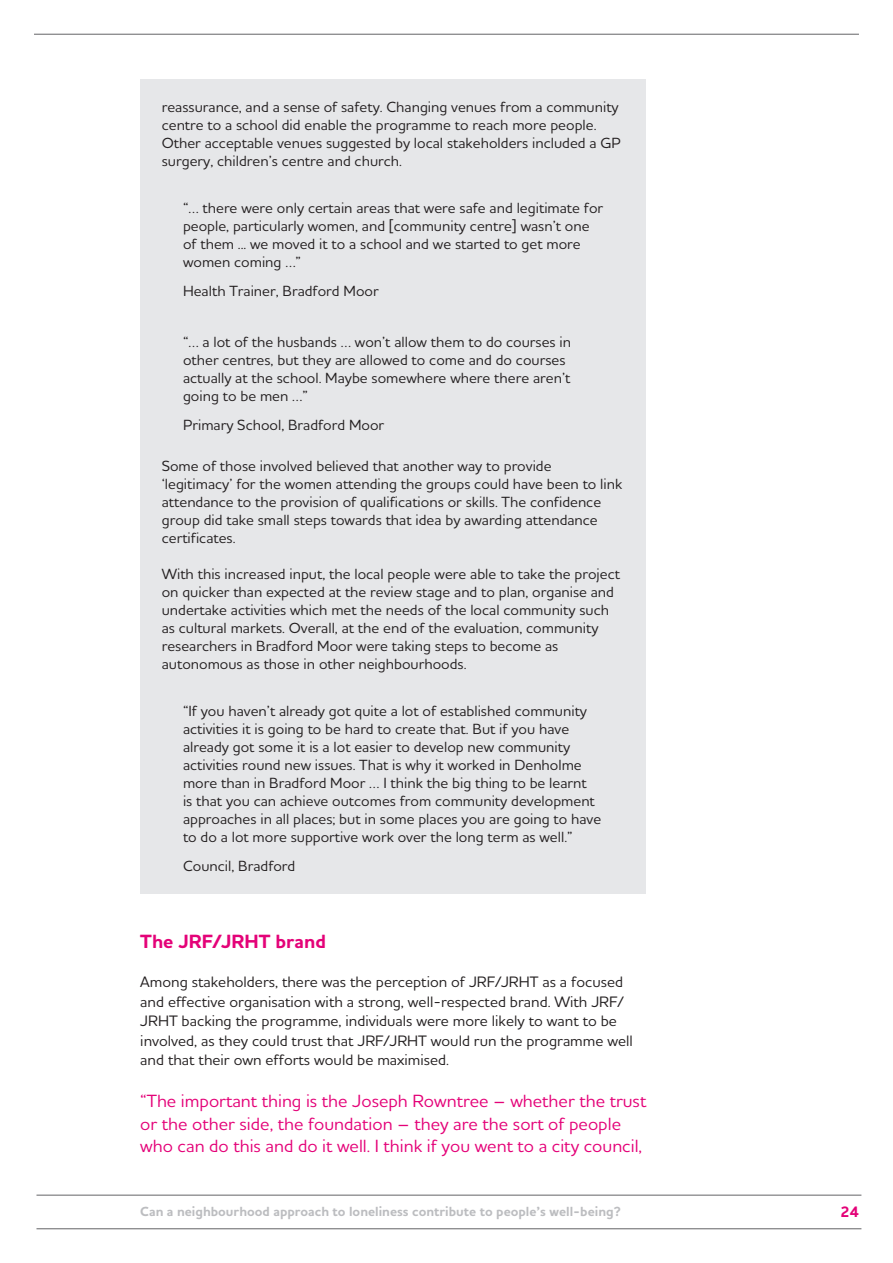
<style>
.page{position:relative;width:893px;height:1263px;background:#fff}
.page>*{position:absolute;margin:0;border:0;box-sizing:border-box;transform-origin:0 0}
.Sub_head_A{font:700 19.5px "Houschka Alt Pro";color:#e40278}
.Pullquote{font:500 18px/22.5px "Houschka Alt Pro";color:#e40278}
.Full_out_space_aft{font:500 15.3px/19.5px "Houschka Alt Pro";color:#231f20}
.t1{font:700 15.3px "Houschka Alt Pro";color:#e40278}
.Box_text{font:500 15px/18px "Houschka Alt Pro";color:#231f20}
.Extract_in_box{font:500 15px/18px "Houschka Alt Pro";color:#231f20}
.Extract_in_box_spa{font:500 15px "Houschka Alt Pro";color:#231f20}
.t2{font:700 13.5px "Houschka Alt Pro";color:#bcbdc0}
</style>
<div class="page">
<hr style="left:34px;top:34px;width:825px;height:1px;background:#636366">
<hr style="left:36px;top:1195px;width:825px;height:1px;background:#636366">
<hr style="left:36px;top:1228px;width:825px;height:1px;background:#636366">
<div style="left:140px;top:79px;width:506px;height:815px;background:#e6e7e9"></div>
<p class="Box_text" style="left:162px;top:97px;width:461px">reassurance, and a sense of safety. Changing venues from a community centre to a school did enable the programme to reach more people.<br>Other acceptable venues suggested by local stakeholders included a GP surgery, children’s centre and church.</p>
<p class="Extract_in_box" style="left:183px;top:198px;width:422px">“… there were only certain areas that were safe and legitimate for people, particularly women, and [community centre] wasn’t one of them ... we moved it to a school and we started to get more women coming …”</p>
<p class="Extract_in_box_spa" style="left:183px;top:281px;width:197px">Health Trainer, Bradford Moor</p>
<p class="Extract_in_box" style="left:183px;top:333px;width:390px">“… a lot of the husbands … won’t allow them to do courses in other centres, but they are allowed to come and do courses actually at the school. Maybe somewhere where there aren’t going to be men …”</p>
<p class="Extract_in_box_spa" style="left:183px;top:416px;width:203px">Primary School, Bradford Moor</p>
<p class="Box_text" style="left:162px;top:456px;width:462px">Some of those involved believed that another way to provide ‘legitimacy’ for the women attending the groups could have been to link attendance to the provision of qualifications or skills. The confidence group did take small steps towards that idea by awarding attendance certificates.</p>
<p class="Box_text" style="left:162px;top:564px;width:460px">With this increased input, the local people were able to take the project on quicker than expected at the review stage and to plan, organise and undertake activities which met the needs of the local community such as cultural markets. Overall, at the end of the evaluation, community researchers in Bradford Moor were taking steps to become as autonomous as those in other neighbourhoods.</p>
<p class="Extract_in_box" style="left:183px;top:701px;width:420px">“If you haven’t already got quite a lot of established community activities it is going to be hard to create that. But if you have already got some it is a lot easier to develop new community activities round new issues. That is why it worked in Denholme more than in Bradford Moor … I think the big thing to be learnt<br>is that you can achieve outcomes from community development approaches in all places; but in some places you are going to have to do a lot more supportive work over the long term as well.”</p>
<p class="Extract_in_box_spa" style="left:183px;top:856px;width:114px">Council, Bradford</p>
<p class="Sub_head_A" style="left:140px;top:929px;width:187px">The JRF/JRHT brand</p>
<p class="Full_out_space_aft" style="left:140px;top:972px;width:494px">Among stakeholders, there was the perception of JRF/JRHT as a focused and effective organisation with a strong, well-respected brand. With JRF/ JRHT backing the programme, individuals were more likely to want to be involved, as they could trust that JRF/JRHT would run the programme well and that their own efforts would be maximised.</p>
<p class="Pullquote" style="left:140px;top:1089px;width:507px">“The important thing is the Joseph Rowntree – whether the trust or the other side, the foundation – they are the sort of people who can do this and do it well. I think if you went to a city council,</p>
<p class="t2" style="left:140px;top:1203px;width:482px">Can a neighbourhood approach to loneliness contribute to people’s well-being?</p>
<p class="t1" style="left:840px;top:1202px;width:20px">24</p>
</div>
